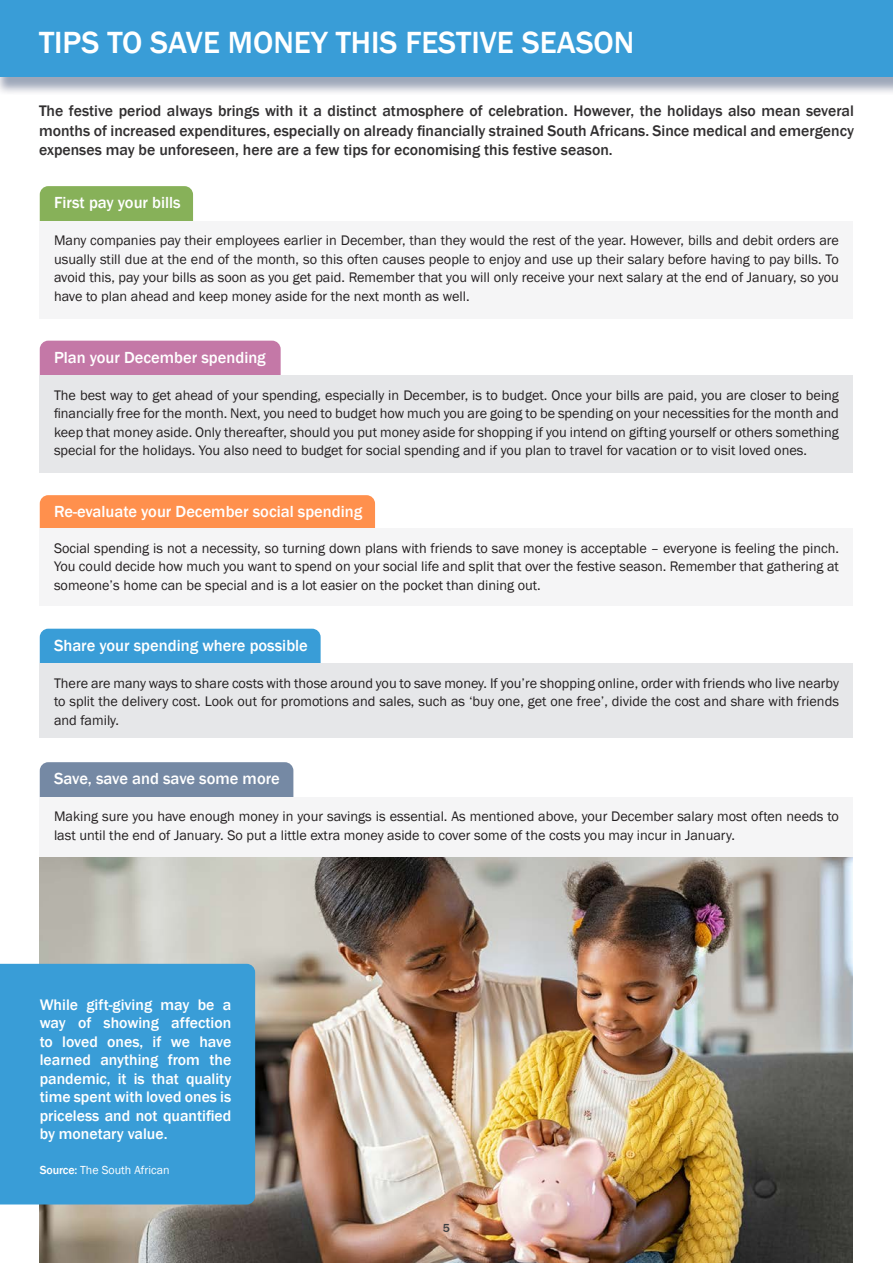
<style>
.page{position:relative;width:893px;height:1263px;background:#fff}
.page>*{position:absolute;margin:0;border:0;box-sizing:border-box;transform-origin:0 0}
.t1{font:500 31.5px "Franklin Gothic";color:#fff}
.t2{font:500 16.5px "Franklin Gothic";color:#fff}
.t3{font:500 15.75px/19.5px "Franklin Gothic";color:#312f30;text-align:justify}
.t4{font:500 15.75px/18.5px "Franklin Gothic";color:#fff;text-align:justify}
.t5{font:14.25px/18.5px "Franklin Gothic";color:#231f20;text-align:justify}
.t6{font:12px "Franklin Gothic";color:#fff}
.t7{font:500 12px "Franklin Gothic";color:#3e3e3f}
.s1{font-weight:500}
</style>
<div class="page">
<img style="left:0;top:76px;width:893px;height:17px">
<div style="left:0;top:0;width:893px;height:76px;background:#399dd7"></div>
<img style="left:40px;top:857px;width:813px;height:406px">
<div style="left:40px;top:186px;width:153px;height:52px;background:#87b159;border-radius:9px"></div>
<div style="left:40px;top:629px;width:281px;height:53px;background:#399dd7;border-radius:9px"></div>
<div style="left:0;top:964px;width:255px;height:240px;background:#399dd7"></div>
<div style="left:40px;top:762px;width:253px;height:54px;background:#7589a4;border-radius:9px"></div>
<div style="left:40px;top:341px;width:241px;height:55px;background:#c478a7;border-radius:9px"></div>
<div style="left:40px;top:495px;width:335px;height:48px;background:#ff904d;border-radius:9px"></div>
<div style="left:40px;top:221px;width:813px;height:97px;background:#f5f5f6"></div>
<div style="left:40px;top:663px;width:813px;height:75px;background:#e6e7e9"></div>
<div style="left:40px;top:797px;width:813px;height:60px;background:#f5f5f6"></div>
<div style="left:40px;top:375px;width:813px;height:98px;background:#e6e7e9"></div>
<div style="left:40px;top:528px;width:813px;height:78px;background:#f5f5f6"></div>
<h1 class="t1" style="left:39px;top:23px;width:597px">TIPS TO SAVE MONEY THIS FESTIVE SEASON</h1>
<p class="t3" style="left:39px;top:101px;width:816px">The festive period always brings with it a distinct atmosphere of celebration. However, the holidays also mean several months of increased expenditures, especially on already financially strained South Africans. Since medical and emergency expenses may be unforeseen, here are a few tips for economising this festive season.</p>
<p class="t2" style="left:54px;top:193px;width:128px">First pay your bills</p>
<p class="t5" style="left:54px;top:232px;width:786px">Many companies pay their employees earlier in December, than they would the rest of the year. However, bills and debit orders are usually still due at the end of the month, so this often causes people to enjoy and use up their salary before having to pay bills. To avoid this, pay your bills as soon as you get paid. Remember that you will only receive your next salary at the end of January, so you have to plan ahead and keep money aside for the next month as well.</p>
<p class="t2" style="left:54px;top:347px;width:213px">Plan your December spending</p>
<p class="t5" style="left:54px;top:386px;width:786px">The best way to get ahead of your spending, especially in December, is to budget. Once your bills are paid, you are closer to being financially free for the month. Next, you need to budget how much you are going to be spending on your necessities for the month and keep that money aside. Only thereafter, should you put money aside for shopping if you intend on gifting yourself or others something special for the holidays. You also need to budget for social spending and if you plan to travel for vacation or to visit loved ones.</p>
<p class="t2" style="left:54px;top:502px;width:310px">Re-evaluate your December social spending</p>
<p class="t5" style="left:54px;top:539px;width:786px">Social spending is not a necessity, so turning down plans with friends to save money is acceptable – everyone is feeling the pinch.<br>You could decide how much you want to spend on your social life and split that over the festive season. Remember that gathering at someone’s home can be special and is a lot easier on the pocket than dining out.</p>
<p class="t2" style="left:54px;top:635px;width:255px">Share your spending where possible</p>
<p class="t5" style="left:54px;top:674px;width:786px">There are many ways to share costs with those around you to save money. If you’re shopping online, order with friends who live nearby to split the delivery cost. Look out for promotions and sales, such as ‘buy one, get one free’, divide the cost and share with friends and family.</p>
<p class="t2" style="left:54px;top:769px;width:227px">Save, save and save some more</p>
<p class="t5" style="left:54px;top:808px;width:786px">Making sure you have enough money in your savings is essential. As mentioned above, your December salary most often needs to last until the end of January. So put a little extra money aside to cover some of the costs you may incur in January.</p>
<p class="t4" style="left:40px;top:995px;width:193px">While gift-giving may be a way of showing affection to loved ones, if we have learned anything from the pandemic, it is that quality time spent with loved ones is priceless and not quantified by monetary value.</p>
<p class="t6" style="left:40px;top:1163px;width:131px"><span class="s1">Source:</span> The South African</p>
<p class="t7" style="left:443px;top:1221px;width:9px">5</p>
</div>
